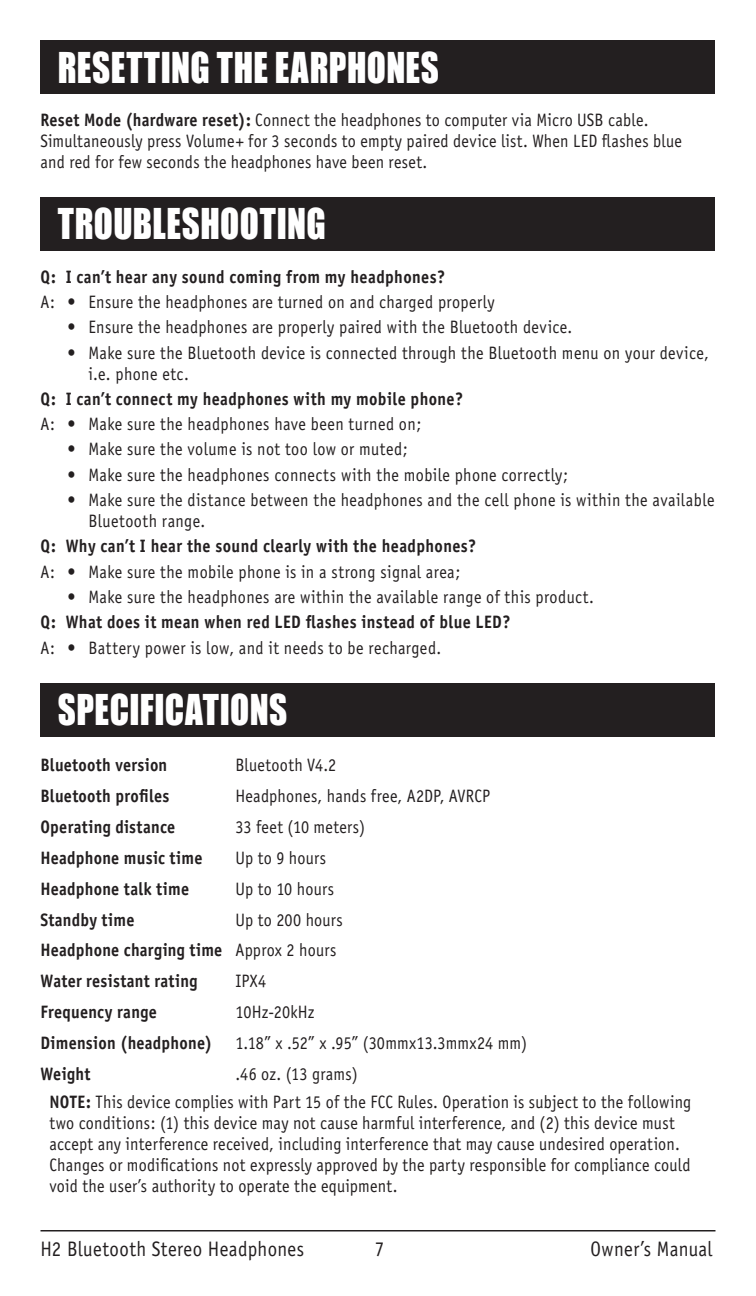
<style>
.page{position:relative;width:756px;height:1296px;background:#fff}
.page>*{position:absolute;margin:0;border:0;box-sizing:border-box;transform-origin:0 0}
.Main_Headings{font:39px "Impact";letter-spacing:.01em;color:#fff;scale:.9 1}
.Page_Numbering{font:21px "Officina Sans";letter-spacing:.02em;color:#231f20;scale:.9 1}
.Manual_Text{font:18px/21px "Officina Sans";letter-spacing:.015em;color:#231f20;scale:.9 1}
.Answers{font:18px/21px "Officina Sans";letter-spacing:.025em;color:#231f20;scale:.9 1}
.Manual_Text-2{font:700 18px "Officina Sans";letter-spacing:.015em;color:#231f20;scale:.9 1}
.QuickNumberedText{font:700 18px "Officina Sans";letter-spacing:.025em;color:#231f20;scale:.9 1}
.s1{font-weight:700}
.s2{font-weight:400}
</style>
<div class="page">
<hr style="left:40px;top:1230px;width:676px;height:2px;background:#231f20">
<div style="left:40px;top:197px;width:676px;height:54px;background:#231f20"></div>
<div style="left:40px;top:683px;width:676px;height:54px;background:#231f20"></div>
<div style="left:40px;top:40px;width:676px;height:54px;background:#231f20"></div>
<p class="Main_Headings" style="left:58px;top:37px;width:425px">RESETTING THE EARPHONES</p>
<p class="Manual_Text" style="left:40px;top:110px;width:714px"><span class="s1">Reset Mode (hardware reset):</span> Connect the headphones to computer via Micro USB cable.<br>Simultaneously press Volume+ for 3 seconds to empty paired device list. When LED flashes blue and red for few seconds the headphones have been reset.</p>
<p class="Main_Headings" style="left:58px;top:193px;width:299px">TROUBLESHOOTING</p>
<p class="QuickNumberedText" style="left:40px;top:265px;width:451px">Q: I can’t hear any sound coming from my headphones?</p>
<p class="Answers" style="left:40px;top:291px;width:506px">A: • Ensure the headphones are turned on and charged properly</p>
<p class="Answers" style="left:68px;top:317px;width:563px">• Ensure the headphones are properly paired with the Bluetooth device.</p>
<p class="Answers" style="left:88px;top:342px;width:691px;text-indent:-21px">• Make sure the Bluetooth device is connected through the Bluetooth menu on your device, i.e. phone etc.</p>
<p class="QuickNumberedText" style="left:40px;top:387px;width:471px">Q: I can’t connect my headphones with my mobile phone?</p>
<p class="Answers" style="left:40px;top:414px;width:425px">A: • Make sure the headphones have been turned on;</p>
<p class="Answers" style="left:68px;top:439px;width:379px">• Make sure the volume is not too low or muted;</p>
<p class="Answers" style="left:68px;top:464px;width:558px">• Make sure the headphones connects with the mobile phone correctly;</p>
<p class="Answers" style="left:88px;top:490px;width:697px;text-indent:-21px">• Make sure the distance between the headphones and the cell phone is within the available<br>Bluetooth range.</p>
<p class="QuickNumberedText" style="left:40px;top:535px;width:486px">Q: Why can’t I hear the sound clearly with the headphones?</p>
<p class="Answers" style="left:40px;top:561px;width:468px">A: <span class="s1">•</span> Make sure the mobile phone is in a strong signal area;</p>
<p class="Answers" style="left:68px;top:587px;width:587px"><span class="s1">•</span> Make sure the headphones are within the available range of this product.</p>
<p class="QuickNumberedText" style="left:40px;top:611px;width:524px">Q: What does it mean when red LED flashes instead of blue LED?</p>
<p class="Answers" style="left:40px;top:637px;width:447px">A: • Battery power is low, and it needs to be recharged.</p>
<p class="Main_Headings" style="left:58px;top:679px;width:257px">SPECIFICATIONS</p>
<p class="Manual_Text-2" style="left:40px;top:753px;width:142px">Bluetooth version</p>
<p class="Manual_Text" style="left:235px;top:754px;width:114px">Bluetooth V4.2</p>
<p class="Manual_Text-2" style="left:40px;top:784px;width:145px">Bluetooth profiles</p>
<p class="Manual_Text" style="left:235px;top:785px;width:285px">Headphones, hands free, A2DP, AVRCP</p>
<p class="Manual_Text-2" style="left:40px;top:815px;width:151px">Operating distance</p>
<p class="Manual_Text" style="left:235px;top:816px;width:146px">33 feet (10 meters)</p>
<p class="Manual_Text-2" style="left:40px;top:846px;width:181px">Headphone music time</p>
<p class="Manual_Text" style="left:235px;top:847px;width:102px">Up to 9 hours</p>
<p class="Manual_Text-2" style="left:40px;top:877px;width:167px">Headphone talk time</p>
<p class="Manual_Text" style="left:236px;top:878px;width:111px">Up to 10 hours</p>
<p class="Manual_Text-2" style="left:40px;top:908px;width:106px">Standby time</p>
<p class="Manual_Text" style="left:235px;top:909px;width:121px">Up to 200 hours</p>
<p class="Manual_Text-2" style="left:40px;top:939px;width:330px">Headphone charging time <span class="s2">Approx 2 hours</span></p>
<p class="Manual_Text-2" style="left:40px;top:970px;width:176px">Water resistant rating</p>
<p class="Manual_Text" style="left:235px;top:971px;width:36px">IPX4</p>
<p class="Manual_Text-2" style="left:40px;top:1001px;width:131px">Frequency range</p>
<p class="Manual_Text" style="left:235px;top:1002px;width:89px">10Hz-20kHz</p>
<p class="Manual_Text-2" style="left:40px;top:1032px;width:193px">Dimension (headphone)</p>
<p class="Manual_Text" style="left:235px;top:1033px;width:326px">1.18” x .52” x .95” (30mmx13.3mmx24 mm)</p>
<p class="Manual_Text-2" style="left:40px;top:1063px;width:57px">Weight</p>
<p class="Manual_Text" style="left:235px;top:1064px;width:137px">.46 oz. (13 grams)</p>
<p class="Manual_Text" style="left:50px;top:1091px;width:715px"><span class="s1">NOTE:</span> This device complies with Part 15 of the FCC Rules. Operation is subject to the following two conditions: (1) this device may not cause harmful interference, and (2) this device must accept any interference received, including interference that may cause undesired operation.<br>Changes or modifications not expressly approved by the party responsible for compliance could void the user’s authority to operate the equipment.</p>
<p class="Page_Numbering" style="left:40px;top:1236px;width:295px">H2 Bluetooth Stereo Headphones</p>
<p class="Page_Numbering" style="left:375px;top:1236px;width:12px">7</p>
<p class="Page_Numbering" style="left:591px;top:1236px;width:137px">Owner’s Manual</p>
</div>
